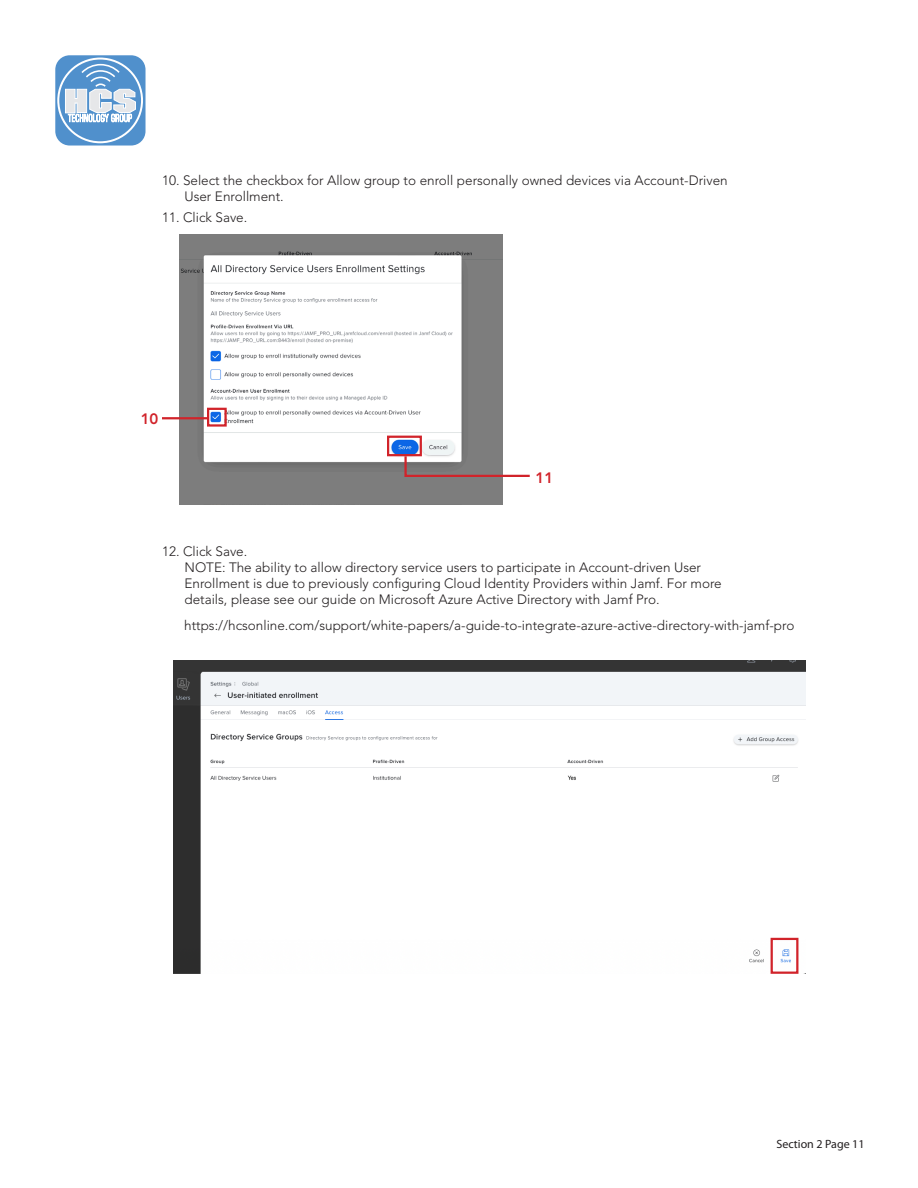
<style>
.page{position:relative;width:918px;height:1188px;background:#fff}
.page>*{position:absolute;margin:0;border:0;box-sizing:border-box;transform-origin:0 0}
.Letters{font:800 15px "Avenir LT Std";color:#d1232a}
.Copy-space_numbering_DD{font:300 13.5px/16.2px "Avenir LT Std";color:#231f20}
.Copy-space_number_list{font:300 13.5px "Avenir LT Std";color:#231f20}
.Copy-space_numbering_DD-Space{font:300 13.5px/16.2px "Avenir LT Std";color:#231f20}
.t1{font:12px "Myriad Pro";color:#231f20}
</style>
<div class="page">
<div style="left:55px;top:55px;width:91px;height:91px;background:#5090cc;border-radius:14px"></div>
<svg style="left:65px;top:63px;width:71px;height:61px"></svg>
<div style="left:57px;top:58px;width:86px;height:85px;border:2px solid #fff;border-radius:50%"></div>
<img style="left:179px;top:234px;width:323px;height:271px">
<img style="left:173px;top:661px;width:632px;height:312px">
<div style="left:387px;top:436px;width:35px;height:20px;border:2px solid #d1232a"></div>
<div style="left:207px;top:408px;width:20px;height:19px;border:2px solid #d1232a"></div>
<svg style="left:403px;top:454px;width:127px;height:24px"></svg>
<hr style="left:162px;top:417px;width:45px;height:2px;background:#d1232a">
<div style="left:771px;top:938px;width:27px;height:36px;border:2px solid #d1232a"></div>
<p class="Copy-space_numbering_DD-Space" style="left:184px;top:172px;width:545px;text-indent:-22px">10. Select the checkbox for Allow group to enroll personally owned devices via Account-Driven<br>User Enrollment.</p>
<p class="Copy-space_number_list" style="left:162px;top:209px;width:87px">11. Click Save.</p>
<p class="Letters" style="left:141px;top:410px;width:19px">10</p>
<p class="Letters" style="left:536px;top:469px;width:19px">11</p>
<p class="Copy-space_numbering_DD" style="left:184px;top:543px;width:539px;text-indent:-22px">12. Click Save.<br>NOTE: The ability to allow directory service users to participate in Account-driven User Enrollment is due to previously configuring Cloud Identity Providers within Jamf. For more details, please see our guide on Microsoft Azure Active Directory with Jamf Pro.</p>
<p class="Copy-space_number_list" style="left:184px;top:618px;width:612px">https://hcsonline.com/support/white-papers/a-guide-to-integrate-azure-active-directory-with-jamf-pro</p>
<p class="t1" style="left:776px;top:1136px;width:90px">Section 2 Page 11</p>
</div>
